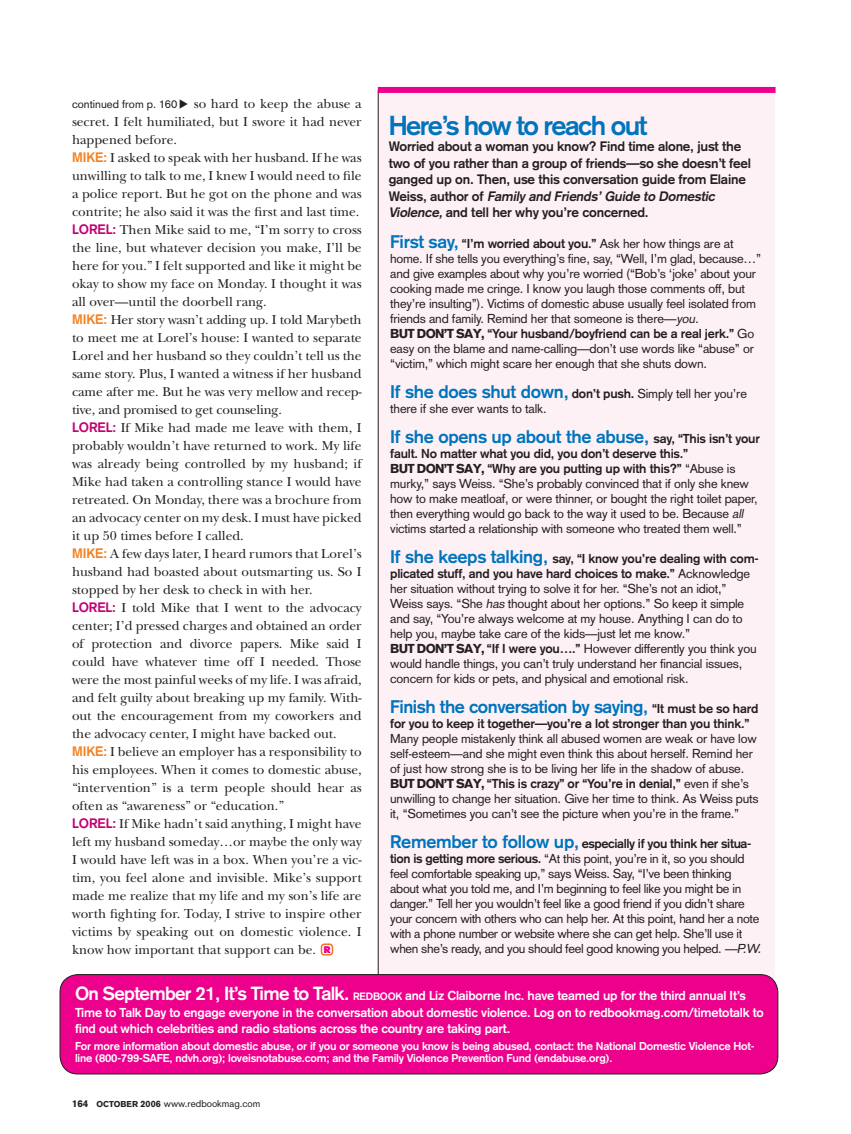
<style>
.page{position:relative;width:851px;height:1134px;background:#fff}
.page>*{position:absolute;margin:0;border:0;box-sizing:border-box;transform-origin:0 0}
.t1{font:700 27px "Akzidenz Grotesk";letter-spacing:-.055em;color:#0074bc}
.t2{font:700 18px "Akzidenz Grotesk";letter-spacing:-.025em;color:#0074bc}
.t3{font:13.5px/18px "New Baskerville";color:#231f20}
.t4{font:700 13.5px/16.5px "Akzidenz Grotesk";letter-spacing:-.015em;color:#231f20}
.t5{font:12.75px/15px "Akzidenz Grotesk";letter-spacing:-.015em;color:#231f20}
.t6{font:700 12.75px/16.5px "Akzidenz Grotesk";letter-spacing:-.015em;color:#fff}
.t7{font:700 12.75px "Akzidenz Grotesk";letter-spacing:-.015em;color:#231f20}
.t8{font:700 11.25px/12px "Akzidenz Grotesk";letter-spacing:-.015em;color:#fff}
.t9{font:11.25px "Akzidenz Grotesk";color:#231f20}
.t10{font:9.75px "Akzidenz Grotesk";color:#231f20}
.t11{font:900 9.45px "Futura BT";color:#ec008c;scale:1.06 1}
.s1{font-family:"Akzidenz Grotesk";font-weight:700;color:#f58220}
.s2{font-family:"Akzidenz Grotesk";font-weight:700;color:#c40075}
.s3{font-style:italic}
.s4{font-weight:700;font-size:18px;color:#0074bc}
.s5{font-weight:700}
.s6{font-weight:900}
.s7{font-size:12.75px;color:#231f20}
.s8{font-size:18.75px}
.s9{font-size:10.5px}
.s10{font-weight:900;font-size:8.4px}
.s11{font-weight:900;font-size:9px}
</style>
<div class="page">
<div style="left:378px;top:91px;width:396px;height:887px;background:#fef1f6"></div>
<div style="left:59px;top:974px;width:719px;height:100px;background:#ec008c"></div>
<hr style="left:378px;top:90px;width:1px;height:885px;background:#231f20">
<div style="left:378px;top:87px;width:397px;height:6px;background:#ec008c"></div>
<svg style="left:320px;top:943px;width:14px;height:12px"></svg>
<p class="t3" style="left:72px;top:95px;width:291px;text-indent:122px">so hard to keep the abuse a secret. I felt humiliated, but I swore it had never happened before.<br><span class="s1">MIKE:</span> I asked to speak with her husband. If he was unwilling to talk to me, I knew I would need to file a police report. But he got on the phone and was contrite; he also said it was the first and last time.<br><span class="s2">LOREL:</span> Then Mike said to me, “I’m sorry to cross the line, but whatever decision you make, I’ll be here for you.” I felt supported and like it might be okay to show my face on Monday. I thought it was all over—until the doorbell rang.<br><span class="s1">MIKE:</span> Her story wasn’t adding up. I told Marybeth to meet me at Lorel’s house: I wanted to separate Lorel and her husband so they couldn’t tell us the same story. Plus, I wanted a witness if her husband came after me. But he was very mellow and recep&shy;tive, and promised to get counseling.<br><span class="s2">LOREL:</span> If Mike had made me leave with them, I probably wouldn’t have returned to work. My life was already being controlled by my husband; if Mike had taken a controlling stance I would have retreated. On Monday, there was a brochure from an advocacy center on my desk. I must have picked it up 50 times before I called.<br><span class="s1">MIKE:</span> A few days later, I heard rumors that Lorel’s husband had boasted about outsmarting us. So I stopped by her desk to check in with her.<br><span class="s2">LOREL:</span> I told Mike that I went to the advocacy center; I’d pressed charges and obtained an order of protection and divorce papers. Mike said I could have whatever time off I needed. Those were the most painful weeks of my life. I was afraid, and felt guilty about breaking up my family. With&shy;out the encouragement from my coworkers and the advocacy center, I might have backed out.<br><span class="s1">MIKE:</span> I believe an employer has a responsibility to his employees. When it comes to domestic abuse, “intervention” is a term people should hear as often as “awareness” or “education.”<br><span class="s2">LOREL:</span> If Mike hadn’t said anything, I might have left my husband someday…or maybe the only way I would have left was in a box. When you’re a vic&shy;tim, you feel alone and invisible. Mike’s support made me realize that my life and my son’s life are worth fighting for. Today, I strive to inspire other victims by speaking out on domestic violence. I know how important that support can be.</p>
<p class="t9" style="left:72px;top:97px;width:107px">continued from p. 160</p>
<p class="t11" style="left:323px;top:943px;width:8px">R</p>
<h1 class="t1" style="left:388px;top:109px;width:260px">Here’s how to reach out</h1>
<p class="t4" style="left:388px;top:138px;width:364px">Worried about a woman you know? Find time alone, just the two of you rather than a group of friends—so she doesn’t feel ganged up on. Then, use this conversation guide from Elaine We i s s , a u t h o r o f <span class="s3">Family and Friends’Guide to Domestic Violence,</span>and tell her why you’re concerned.</p>
<p class="t5" style="left:390px;top:236px;width:372px"><span class="s4">First say,</span> <span class="s5">“I’m worried about you.”</span> Ask her how things are at home. If she tells you everything’s fine, say, “Well, I’m glad, because…” and give examples about why you’re worried (“Bob’s ‘joke’ about your cooking made me cringe. I know you laugh those comments off, but they’re insulting”). Victims of domestic abuse usually feel isolated from friends and family. Remind her that someone is there—<span class="s3">you.<br></span><span class="s6">BUT DON’T SAY,</span> <span class="s5">“Your husband/boyfriend can be a real jerk.”</span> Go easy on the blame and name-calling—don’t use words like “abuse” or “victim,” which might scare her enough that she shuts down.</p>
<p class="t5" style="left:390px;top:386px;width:358px"><span class="s4">If she does shut down,</span> <span class="s5">don’t push.</span> Simply tell her you’re there if she ever wants to talk.</p>
<h2 class="t2" style="left:390px;top:426px;width:371px">If she opens up about the abuse, <span class="s7">say, “This isn’t your</span></h2>
<p class="t5" style="left:390px;top:446px;width:369px"><span class="s5">fault. No matter what you did, you don’t deserve this.”<br></span><span class="s6">BUT DON’T SAY,</span> <span class="s5">“Why are you putting up with this?”</span> “Abuse is murky,” says Weiss. “She’s probably convinced that if only she knew how to make meatloaf, or were thinner, or bought the right toilet paper, then everything would go back to the way it used to be. Because <span class="s3">all </span>victims started a relationship with someone who treated them well.”</p>
<p class="t5" style="left:390px;top:551px;width:370px"><span class="s4">If she keeps talking,</span> <span class="s5">say, “I know you’re dealing with com&shy;plicated stuff, and you have hard choices to make.”</span> Acknowledge her situation without trying to solve it for her. “She’s not an idiot,” Weiss says. “She <span class="s3">has</span> thought about her options.” So keep it simple and say, “You’re always welcome at my house. Anything I can do to help you, maybe take care of the kids—just let me know.”<br><span class="s6">BUT DON’T SAY,</span> <span class="s5">“If I were you….”</span> However differently you think you would handle things, you can’t truly understand her financial issues, concern for kids or pets, and physical and emotional risk.</p>
<h2 class="t2" style="left:390px;top:696px;width:369px">Finish the conversation by saying, <span class="s7">“It must be so hard</span></h2>
<p class="t7" style="left:390px;top:716px;width:360px">for you to keep it together—you’re a lot stronger than you think.”</p>
<p class="t5" style="left:390px;top:731px;width:370px">Many people mistakenly think all abused women are weak or have low self-esteem—and she might even think this about herself. Remind her of just how strong she is to be living her life in the shadow of abuse.<br><span class="s6">BUT DON’T SAY,</span> <span class="s5">“This is crazy” or “You’re in denial,”</span> even if she’s unwilling to change her situation. Give her time to think. As Weiss puts it, “Sometimes you can’t see the picture when you’re in the frame.”</p>
<p class="t5" style="left:390px;top:836px;width:375px"><span class="s4">Remember to follow up,</span> <span class="s5">especially if you think her situa&shy;tion is getting more serious.</span> “At this point, you’re in it, so you should feel comfortable speaking up,” says Weiss. Say, “I’ve been thinking about what you told me, and I’m beginning to feel like you might be in danger.” Tell her you wouldn’t feel like a good friend if you didn’t share your concern with others who can help her. At this point, hand her a note with a phone number or website where she can get help. She’ll use it when she’s ready, and you should feel good knowing you helped. <span class="s3">—P.W.</span></p>
<p class="t6" style="left:75px;top:987px;width:690px"><span class="s8">On September 21, It’s Time to Talk.</span> <span class="s9">REDBOOK</span> and Liz Claiborne Inc. have teamed up for the third annual It’s<br>Time to Talk Day to engage everyone in the conversation about domestic violence. Log on to redbookmag.com/timetotalk to find out which celebrities and radio stations across the country are taking part.</p>
<p class="t8" style="left:75px;top:1040px;width:681px">For more information about domestic abuse, or if you or someone you know is being abused, contact: the National Domestic Violence Hot&shy;line (800-799-SAFE, ndvh.org); loveisnotabuse.com; and the Family Violence Prevention Fund (endabuse.org).</p>
<p class="t10" style="left:72px;top:1098px;width:190px"><span class="s6">164</span> <span class="s10">OCTOBER</span> <span class="s11">2006</span> www.redbookmag.com</p>
</div>
